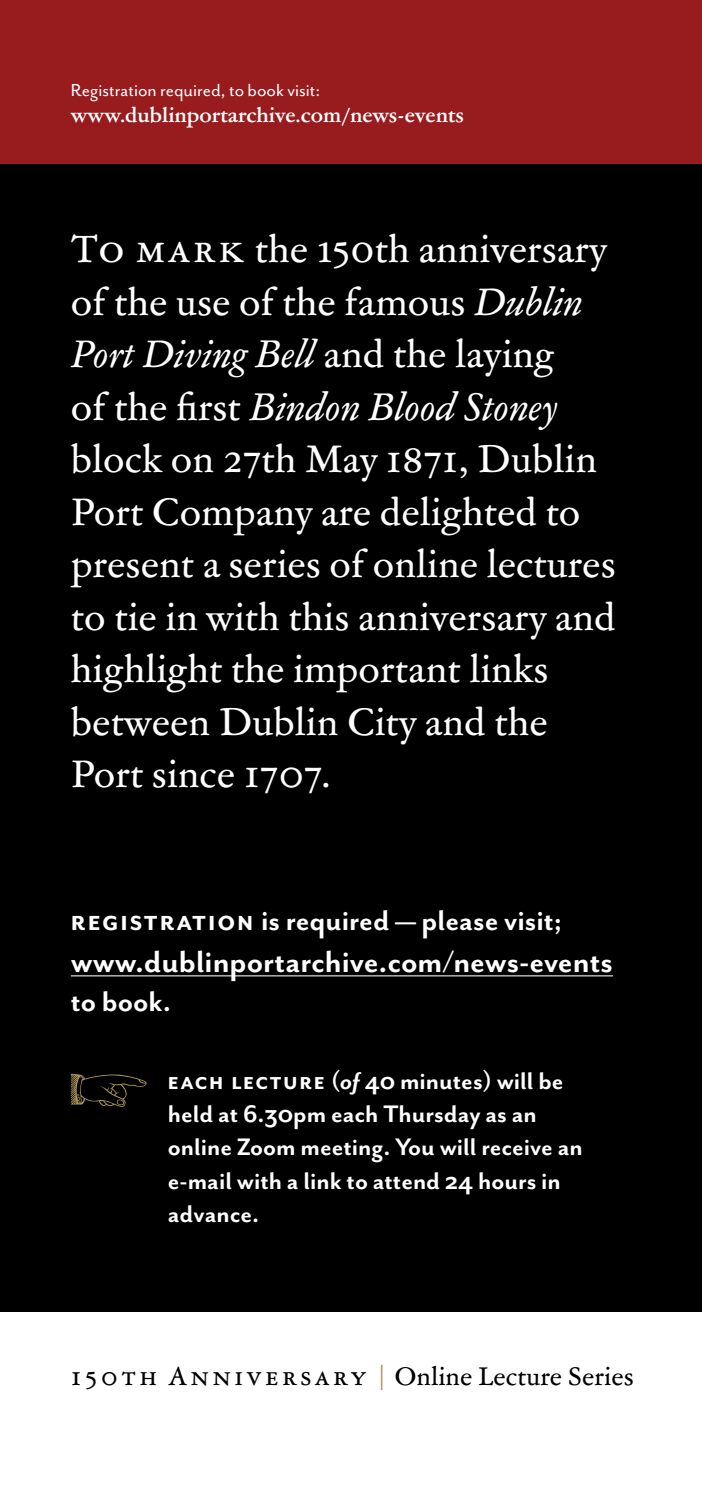
<style>
.page{position:relative;width:702px;height:1489px;background:#fff}
.page>*{position:absolute;margin:0;border:0;box-sizing:border-box;transform-origin:0 0}
.t1{font:37.5px/52.5px "Garamond ATF Text";color:#fff}
.t2{font:700 35px "Mr Eaves San OT";color:#fff}
.t3{font:700 32.5px "Mr Eaves San OT";letter-spacing:.045em;color:#fff}
.t4{font:700 27.5px/33px "Mr Eaves San OT";color:#fff}
.t5{font:25px "Garamond ATF Text";letter-spacing:.14em;color:#000}
.t6{font:700 20px "Garamond ATF Text";color:#fff}
.t7{font:20px "Mr Eaves San OT";color:#fff}
.s1{font-style:italic}
.s2{color:#ab9456}
</style>
<div class="page">
<div style="left:0;top:0;width:702px;height:1488px;background:#000"></div>
<div style="left:0;top:0;width:702px;height:163px;background:#981b1e"></div>
<div style="left:0;top:1312px;width:702px;height:176px;background:#fff"></div>
<hr style="left:71px;top:975px;width:542px;height:1px;background:#fff">
<svg style="left:71px;top:1073px;width:75px;height:34px"></svg>
<p class="t7" style="left:71px;top:79px;width:251px">Registration required, to book visit:</p>
<p class="t6" style="left:71px;top:101px;width:394px">www.dublinportarchive.com/news-events</p>
<p class="t1" style="left:71px;top:221px;width:546px">To mark the 150th anniversary of the use of the famous <span class="s1">Dublin<br>Port Diving Bell</span> and the laying<br>of the first <span class="s1">Bindon Blood Stoney </span>block on 27th May 1871, Dublin<br>Port Company are delighted to present a series of online lectures to tie in with this anniversary and highlight the important links between Dublin City and the<br>Port since 1707.</p>
<p class="t3" style="left:71px;top:902px;width:493px">registration is required — please visit;</p>
<p class="t2" style="left:71px;top:942px;width:543px">www.dublinportarchive.com/news-events</p>
<p class="t3" style="left:71px;top:983px;width:101px">to book.</p>
<p class="t4" style="left:168px;top:1064px;width:416px">each lecture (<span class="s1">of</span> 40 minutes) will be held at 6.30pm each Thursday as an online Zoom meeting. You will receive an e-mail with a link to attend 24 hours in advance.</p>
<p class="t5" style="left:71px;top:1358px;width:564px">150th Anniversary <span class="s2">|</span> Online Lecture Series</p>
</div>
